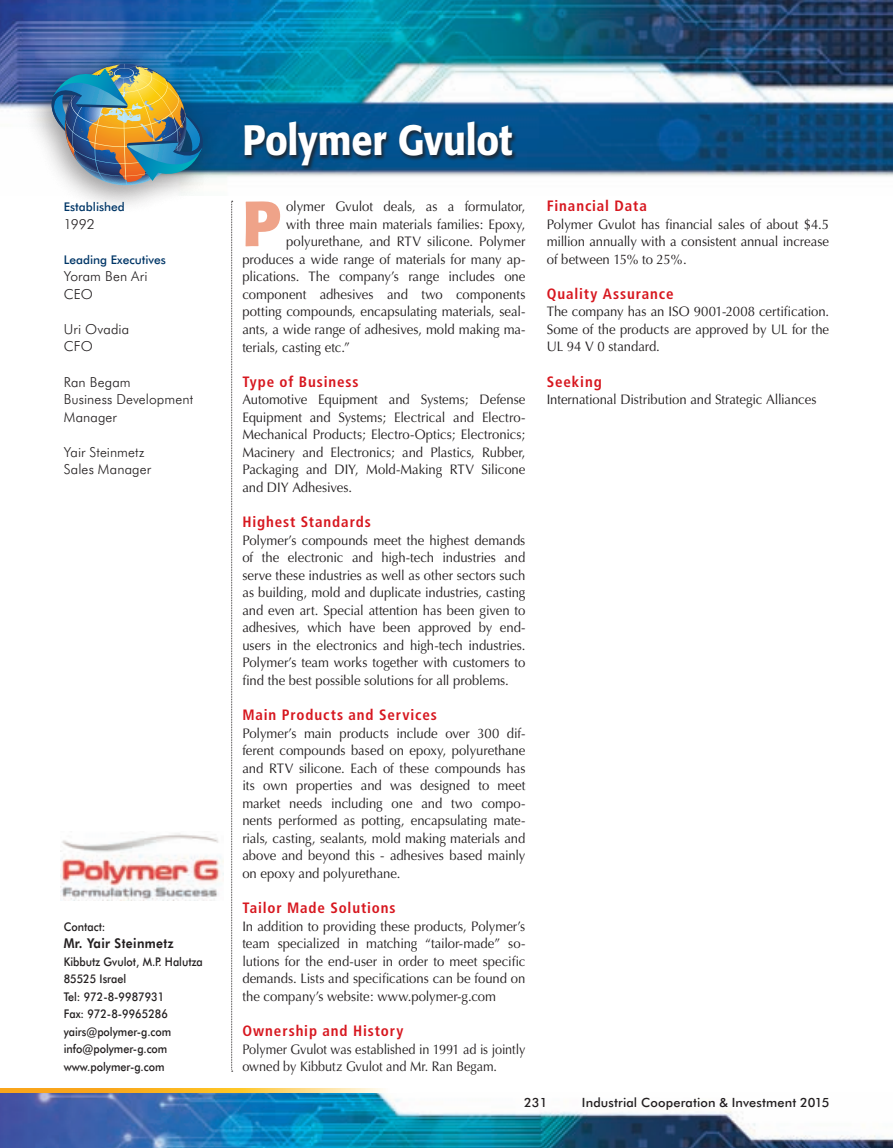
<style>
.page{position:relative;width:893px;height:1148px;background:#fff}
.page>*{position:absolute;margin:0;border:0;box-sizing:border-box;transform-origin:0 0}
.t1{font:700 63.15px "Formata";color:#efa389;scale:.95 1}
.t2{font:500 42px "Formata";letter-spacing:-.005em;color:#fff;scale:.9 1}
.t3{font:700 condensed 15px "Frutiger";letter-spacing:.06em;color:#d7171f}
.t4{font:13.8px/17.5px "Optima";letter-spacing:-.005em;color:#231f20;text-align:justify;scale:.95 1}
.t5{font:300 13.8px/17.5px "Futura BT";letter-spacing:.01em;color:#231f20}
.t6{font:13.8px/17.5px "Optima";letter-spacing:-.005em;color:#231f20;scale:.92 1}
.t7{font:800 13.5px "Futura BT";letter-spacing:.03em;color:#231f20;scale:.9 1}
.t8{font:500 12.75px "Futura BT";letter-spacing:.01em;color:#231f20}
.t9{font:500 12px/17.5px "Futura BT";color:#231f20;scale:.9 1}
.t10{font:500 12px "Futura BT";color:#003667}
</style>
<div class="page">
<img style="left:0;top:0;width:893px;height:178px">
<img style="left:0;top:1093px;width:893px;height:55px">
<svg style="left:231px;top:201px;width:2px;height:871px"></svg>
<div style="left:21px;top:45px;width:198px;height:169px;background:#231f20;opacity:.45"></div>
<img style="left:46px;top:64px;width:163px;height:123px">
<svg style="left:0;top:1089px;width:383px;height:4px"></svg>
<img style="left:61px;top:833px;width:163px;height:68px">
<div style="left:242px;top:119px;width:275px;height:51px;background:#231f20;opacity:.75"></div>
<p class="t10" style="left:64px;top:200px;width:63px">Established</p>
<p class="t5" style="left:64px;top:215px;width:33px">1992</p>
<p class="t10" style="left:64px;top:252px;width:104px">Leading Executives</p>
<p class="t5" style="left:64px;top:267px;width:85px">Yoram Ben Ari<br>CEO</p>
<p class="t5" style="left:64px;top:320px;width:67px">Uri Ovadia<br>CFO</p>
<p class="t5" style="left:64px;top:373px;width:131px">Ran Begam<br>Business Development<br>Manager</p>
<p class="t5" style="left:64px;top:443px;width:89px">Yair Steinmetz<br>Sales Manager</p>
<p class="t9" style="left:64px;top:917px;width:48px">Contact:</p>
<p class="t7" style="left:64px;top:935px;width:124px">Mr. Yair Steinmetz</p>
<p class="t9" style="left:64px;top:953px;width:156px">Kibbutz Gvulot, M.P. Halutza<br>85525 Israel<br>Tel: 972-8-9987931<br>Fax: 972-8-9965286 yairs@polymer-g.com info@polymer-g.com www.polymer-g.com</p>
<h2 class="t2" style="left:242px;top:115px;width:302px">Polymer Gvulot</h2>
<h1 class="t1" style="left:242px;top:184px;width:42px">P</h1>
<p class="t4" style="left:286px;top:198px;width:253px">olymer Gvulot deals, as a formulator,</p>
<p class="t4" style="left:286px;top:215px;width:253px">with three main materials families: Epoxy,</p>
<p class="t4" style="left:286px;top:233px;width:253px">polyurethane, and RTV silicone. Polymer</p>
<p class="t4" style="left:242px;top:250px;width:299px">produces a wide range of materials for many ap-</p>
<p class="t4" style="left:242px;top:268px;width:299px">plications. The company’s range includes one</p>
<p class="t4" style="left:242px;top:286px;width:299px">component adhesives and two components</p>
<p class="t4" style="left:242px;top:303px;width:299px">potting compounds, encapsulating materials, seal-</p>
<p class="t4" style="left:242px;top:321px;width:299px">ants, a wide range of adhesives, mold making ma-</p>
<p class="t4" style="left:242px;top:338px;width:115px">terials, casting etc.”</p>
<p class="t3" style="left:242px;top:372px;width:118px">Type of Business</p>
<p class="t4" style="left:242px;top:391px;width:299px">Automotive Equipment and Systems; Defense Equipment and Systems; Electrical and Electro-Mechanical Products; Electro-Optics; Electronics; Macinery and Electronics; and Plastics, Rubber, Packaging and DIY, Mold-Making RTV Silicone and DIY Adhesives.</p>
<p class="t3" style="left:242px;top:513px;width:130px">Highest Standards</p>
<p class="t4" style="left:242px;top:531px;width:299px">Polymer’s compounds meet the highest demands of the electronic and high-tech industries and serve these industries as well as other sectors such as building, mold and duplicate industries, casting and even art. Special attention has been given to adhesives, which have been approved by end&shy;users in the electronics and high-tech industries.<br>Polymer’s team works together with customers to find the best possible solutions for all problems.</p>
<p class="t3" style="left:242px;top:706px;width:196px">Main Products and Services</p>
<p class="t4" style="left:242px;top:724px;width:299px">Polymer’s main products include over 300 dif&shy;ferent compounds based on epoxy, polyurethane and RTV silicone. Each of these compounds has its own properties and was designed to meet market needs including one and two compo&shy;nents performed as potting, encapsulating mate&shy;rials, casting, sealants, mold making materials and above and beyond this - adhesives based mainly on epoxy and polyurethane.</p>
<p class="t3" style="left:242px;top:899px;width:155px">Tailor Made Solutions</p>
<p class="t4" style="left:242px;top:917px;width:299px">In addition to providing these products, Polymer’s team specialized in matching “tailor-made” so&shy;lutions for the end-user in order to meet specific demands. Lists and specifications can be found on the company’s website: www.polymer-g.com</p>
<p class="t3" style="left:242px;top:1022px;width:162px">Ownership and History</p>
<p class="t6" style="left:242px;top:1040px;width:309px">Polymer Gvulot was established in 1991 ad is jointly owned by Kibbutz Gvulot and Mr. Ran Begam.</p>
<p class="t3" style="left:547px;top:197px;width:102px">Financial Data</p>
<p class="t4" style="left:547px;top:215px;width:299px">Polymer Gvulot has financial sales of about $4.5 million annually with a consistent annual increase of between 15% to 25%.</p>
<p class="t3" style="left:547px;top:285px;width:128px">Quality Assurance</p>
<p class="t4" style="left:547px;top:303px;width:299px">The company has an ISO 9001-2008 certification.<br>Some of the products are approved by UL for the UL 94 V 0 standard.</p>
<p class="t3" style="left:547px;top:372px;width:57px">Seeking</p>
<p class="t4" style="left:547px;top:391px;width:285px">International Distribution and Strategic Alliances</p>
<p class="t8" style="left:524px;top:1095px;width:25px">231</p>
<p class="t8" style="left:582px;top:1095px;width:249px">Industrial Cooperation &amp; Investment 2015</p>
</div>
